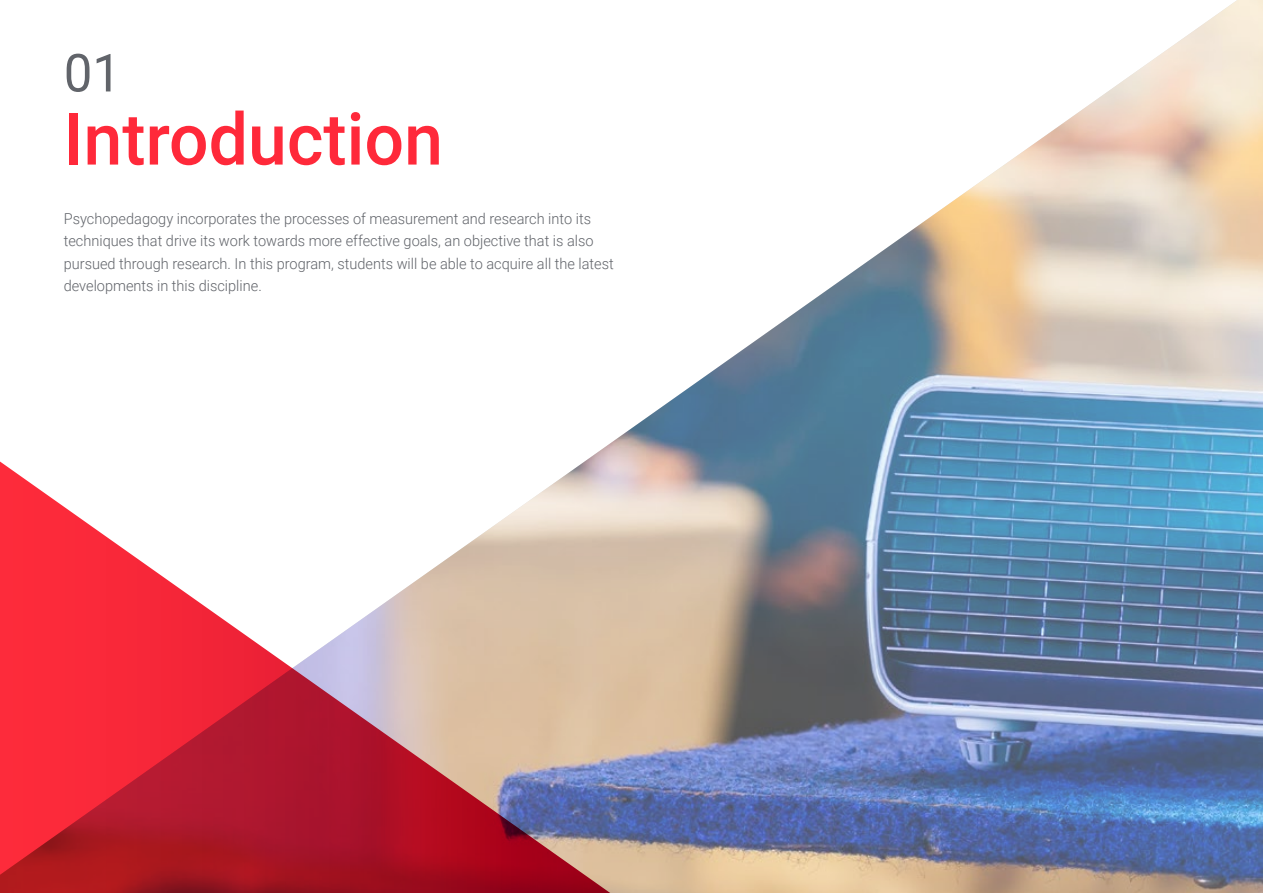
<style>
.page{position:relative;width:1263px;height:893px;background:#fff}
.page>*{position:absolute;margin:0;border:0;box-sizing:border-box;transform-origin:0 0}
.t1{font:500 72px "Roboto";color:#ff293a}
.t2{font:52.5px "Roboto";color:#61646a}
.t3{font:300 15px/22.5px "Roboto";color:#61646a}
</style>
<div class="page">
<img style="left:607px;top:0;width:656px;height:893px">
<svg style="left:0;top:446px;width:640px;height:447px"></svg>
<h2 class="t2" style="left:64px;top:36px;width:59px">01</h2>
<h1 class="t1" style="left:64px;top:89px;width:381px">Introduction</h1>
<p class="t3" style="left:64px;top:207px;width:551px">Psychopedagogy incorporates the processes of measurement and research into its techniques that drive its work towards more effective goals, an objective that is also pursued through research. In this program, students will be able to acquire all the latest developments in this discipline.</p>
</div>
